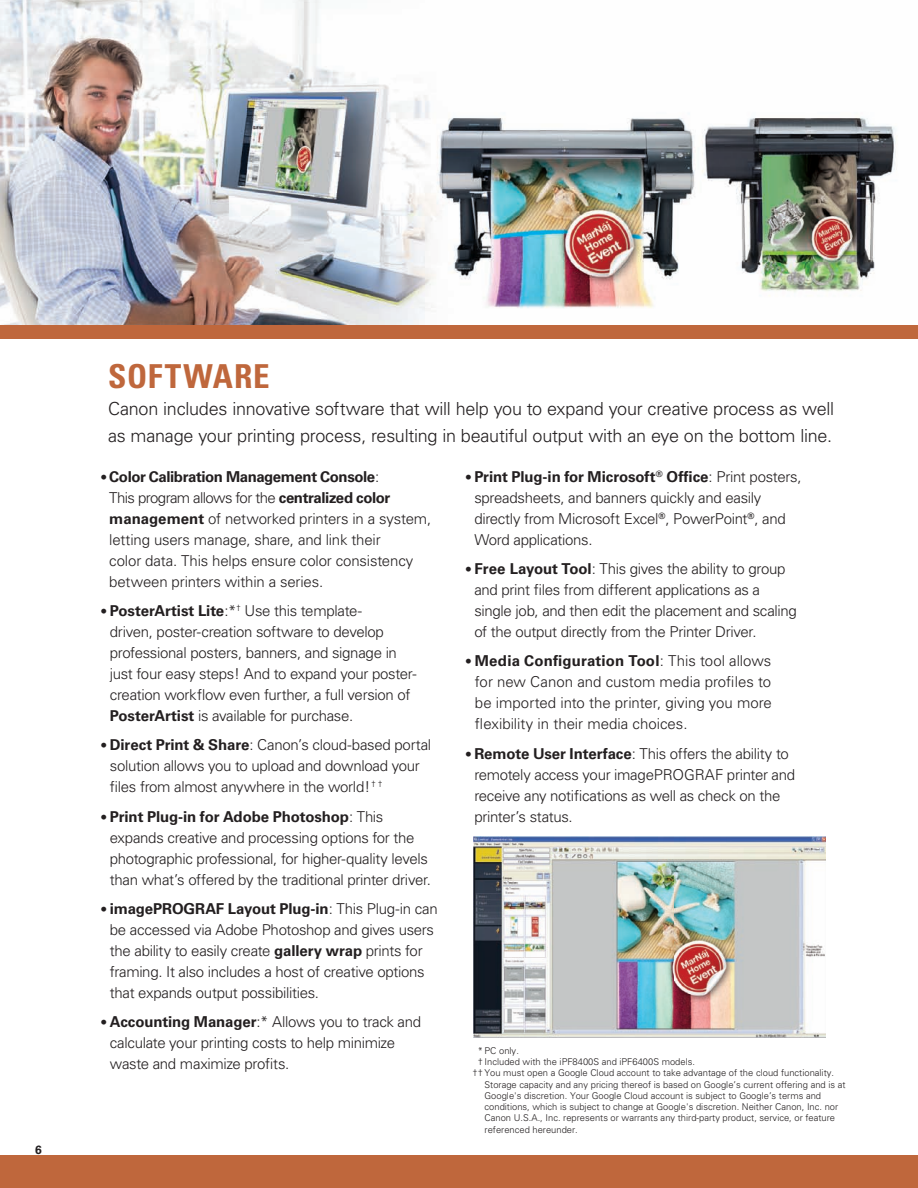
<style>
.page{position:relative;width:918px;height:1188px;background:#fff}
.page>*{position:absolute;margin:0;border:0;box-sizing:border-box;transform-origin:0 0}
.t1{font:700 condensed 33px "Univers";letter-spacing:.025em;color:#bf673c}
.t2{font:300 18px/27px "Univers";letter-spacing:-.015em;color:#231f20}
.t3{font:300 15px/21px "Univers";letter-spacing:-.02em;color:#231f20}
.t4{font:700 12px "Univers";color:#231f20}
.t5{font:300 9.3px "Univers";color:#231f20}
.s1{font-weight:700;font-size:13.5px}
.s2{font-weight:700}
</style>
<div class="page">
<img style="left:0;top:0;width:897px;height:325px">
<img style="left:474px;top:837px;width:352px;height:200px">
<div style="left:0;top:325px;width:918px;height:14px;background:#bf673c"></div>
<div style="left:0;top:1156px;width:918px;height:32px;background:#bf673c"></div>
<p class="t4" style="left:35px;top:1143px;width:8px">6</p>
<h1 class="t1" style="left:108px;top:356px;width:163px">SOFTWARE</h1>
<p class="t2" style="left:108px;top:395px;width:728px">Canon includes innovative software that will help you to expand your creative process as well as manage your printing process, resulting in beautiful output with an eye on the bottom line.</p>
<p class="t3" style="left:109px;top:466px;width:324px;text-indent:-8px"><span class="s1">•</span> <span class="s2">Color Calibration Management Console</span>:<br>This program allows for the <span class="s2">centralized color management</span> of networked printers in a system, letting users manage, share, and link their<br>color data. This helps ensure color consistency between printers within a series.</p>
<p class="t3" style="left:110px;top:600px;width:308px;text-indent:-8px"><span class="s1">•</span> <span class="s2">PosterArtist Lite</span>:*<sup>†</sup> Use this template-<br>driven, poster-creation software to develop professional posters, banners, and signage in just four easy steps! And to expand your poster&shy;creation workflow even further, a full version of <span class="s2">PosterArtist</span> is available for purchase.</p>
<p class="t3" style="left:110px;top:735px;width:323px;text-indent:-8px"><span class="s1">•</span> <span class="s2">Direct Print &amp; Share</span>: Canon’s cloud-based portal solution allows you to upload and download your files from almost anywhere in the world!<sup>†</sup> <sup>†</sup></p>
<p class="t3" style="left:110px;top:806px;width:323px;text-indent:-8px"><span class="s1">•</span> <span class="s2">Print Plug-in for Adobe Photoshop</span>: This expands creative and processing options for the photographic professional, for higher-quality levels than what’s offered by the traditional printer driver.</p>
<p class="t3" style="left:110px;top:898px;width:329px;text-indent:-8px"><span class="s1">•</span> <span class="s2">imagePROGRAF Layout Plug-in</span>: This Plug-in can be accessed via Adobe Photoshop and gives users the ability to easily create <span class="s2">gallery wrap</span> prints for framing. It also includes a host of creative options that expands output possibilities.</p>
<p class="t3" style="left:110px;top:1011px;width:313px;text-indent:-8px"><span class="s1">•</span> <span class="s2">Accounting Manager</span>:* Allows you to track and calculate your printing costs to help minimize waste and maximize profits.</p>
<p class="t3" style="left:474px;top:466px;width:329px;text-indent:-8px"><span class="s1">•</span> <span class="s2">Print Plug-in for Microsoft</span><sup>®</sup> <span class="s2">Office</span>: Print posters, spreadsheets, and banners quickly and easily directly from Microsoft Excel<sup>®</sup>, PowerPoint<sup>®</sup>, and Word applications.</p>
<p class="t3" style="left:474px;top:558px;width:324px;text-indent:-8px"><span class="s1">•</span> <span class="s2">Free Layout Tool</span>: This gives the ability to group and print files from different applications as a single job, and then edit the placement and scaling of the output directly from the Printer Driver.</p>
<p class="t3" style="left:475px;top:651px;width:298px;text-align:justify;text-indent:-9px"><span class="s1">•</span> <span class="s2">Media Configuration Tool</span>: This tool allows for new Canon and custom media profiles to be imported into the printer, giving you more flexibility in their media choices.</p>
<p class="t3" style="left:474px;top:743px;width:322px;text-indent:-8px"><span class="s1">•</span> <span class="s2">Remote User Interface</span>: This offers the ability to remotely access your imagePROGRAF printer and receive any notifications as well as check on the printer’s status.</p>
<p class="t5" style="left:478px;top:1045px;width:43px">* PC only.</p>
<p class="t5" style="left:478px;top:1056px;width:219px">† Included with the iPF8400S and iPF6400S models.</p>
<p class="t5" style="left:473px;top:1068px;width:363px">†† You must open a Google Cloud account to take advantage of the cloud functionality.</p>
<p class="t5" style="left:485px;top:1079px;width:363px">Storage capacity and any pricing thereof is based on Google’s current offering and is at</p>
<p class="t5" style="left:485px;top:1090px;width:338px">Google's discretion. Your Google Cloud account is subject to Google’s terms and</p>
<p class="t5" style="left:485px;top:1101px;width:355px">conditions, which is subject to change at Google's discretion. Neither Canon, Inc. nor</p>
<p class="t5" style="left:485px;top:1113px;width:352px">Canon U.S.A., Inc. represents or warrants any third-party product, service, or feature</p>
<p class="t5" style="left:485px;top:1124px;width:95px">referenced hereunder.</p>
</div>
